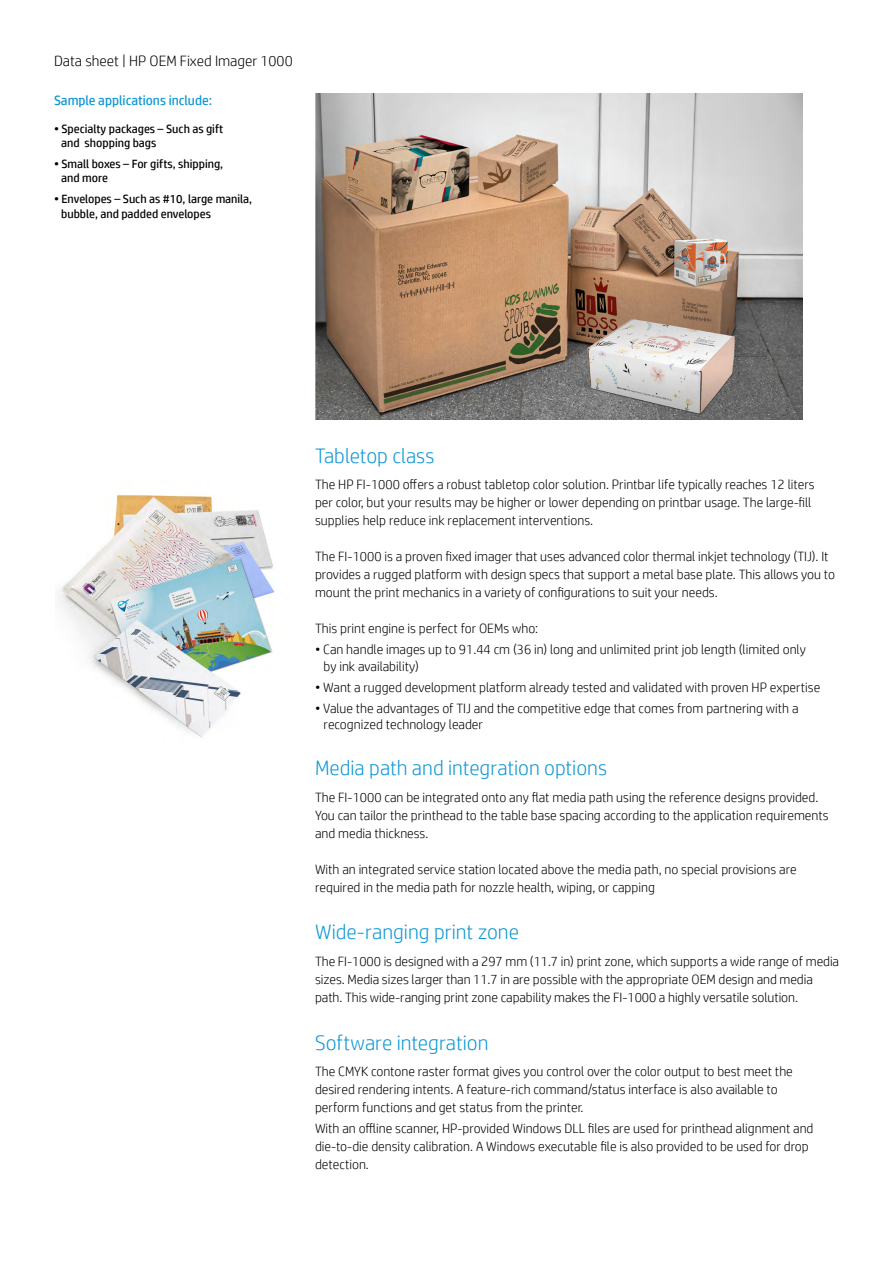
<style>
.page{position:relative;width:893px;height:1263px;background:#fff}
.page>*{position:absolute;margin:0;border:0;box-sizing:border-box;transform-origin:0 0}
.t1{font:300 21px "HP Simplified";color:#0d96d4}
.t2{font:300 15px "HP Simplified";color:#000}
.t3{font:300 13.5px/18px "HP Simplified";color:#000}
.t4{font:13.5px "HP Simplified";color:#0d96d4}
.t5{font:12px/14.4px "HP Simplified";color:#000}
</style>
<div class="page">
<img style="left:315px;top:94px;width:488px;height:325px">
<img style="left:59px;top:494px;width:216px;height:243px">
<p class="t2" style="left:54px;top:53px;width:240px">Data sheet | HP OEM Fixed Imager 1000</p>
<p class="t4" style="left:54px;top:93px;width:160px">Sample applications include:</p>
<p class="t5" style="left:61px;top:121px;width:164px;text-indent:-7px">• Specialty packages – Such as gift and shopping bags</p>
<p class="t5" style="left:61px;top:156px;width:164px;text-indent:-7px">• Small boxes – For gifts, shipping, and more</p>
<p class="t5" style="left:61px;top:192px;width:193px;text-indent:-7px">• Envelopes – Such as #10, large manila, bubble, and padded envelopes</p>
<h1 class="t1" style="left:315px;top:444px;width:121px">Tabletop class</h1>
<p class="t3" style="left:315px;top:475px;width:501px">The HP FI-1000 offers a robust tabletop color solution. Printbar life typically reaches 12 liters per color, but your results may be higher or lower depending on printbar usage. The large-fill supplies help reduce ink replacement interventions.</p>
<p class="t3" style="left:315px;top:547px;width:521px">The FI-1000 is a proven fixed imager that uses advanced color thermal inkjet technology (TIJ). It provides a rugged platform with design specs that support a metal base plate. This allows you to mount the print mechanics in a variety of configurations to suit your needs.</p>
<p class="t3" style="left:315px;top:619px;width:225px">This print engine is perfect for OEMs who:</p>
<p class="t3" style="left:324px;top:641px;width:484px;line-height:16.2px;text-indent:-9px">• Can handle images up to 91.44 cm (36 in) long and unlimited print job length (limited only by ink availability)</p>
<p class="t3" style="left:315px;top:678px;width:507px">• Want a rugged development platform already tested and validated with proven HP expertise</p>
<p class="t3" style="left:324px;top:700px;width:476px;line-height:16.2px;text-indent:-9px">• Value the advantages of TIJ and the competitive edge that comes from partnering with a recognized technology leader</p>
<h1 class="t1" style="left:315px;top:756px;width:294px">Media path and integration options</h1>
<p class="t3" style="left:315px;top:788px;width:515px">The FI-1000 can be integrated onto any flat media path using the reference designs provided.<br>You can tailor the printhead to the table base spacing according to the application requirements and media thickness.</p>
<p class="t3" style="left:315px;top:860px;width:483px">With an integrated service station located above the media path, no special provisions are required in the media path for nozzle health, wiping, or capping</p>
<h1 class="t1" style="left:315px;top:920px;width:205px">Wide-ranging print zone</h1>
<p class="t3" style="left:315px;top:952px;width:526px">The FI-1000 is designed with a 297 mm (11.7 in) print zone, which supports a wide range of media sizes. Media sizes larger than 11.7 in are possible with the appropriate OEM design and media path. This wide-ranging print zone capability makes the FI-1000 a highly versatile solution.</p>
<h1 class="t1" style="left:315px;top:1031px;width:175px">Software integration</h1>
<p class="t3" style="left:315px;top:1062px;width:479px">The CMYK contone raster format gives you control over the color output to best meet the desired rendering intents. A feature-rich command/status interface is also available to perform functions and get status from the printer.</p>
<p class="t3" style="left:315px;top:1119px;width:500px">With an offline scanner, HP-provided Windows DLL files are used for printhead alignment and die-to-die density calibration. A Windows executable file is also provided to be used for drop detection.</p>
</div>
